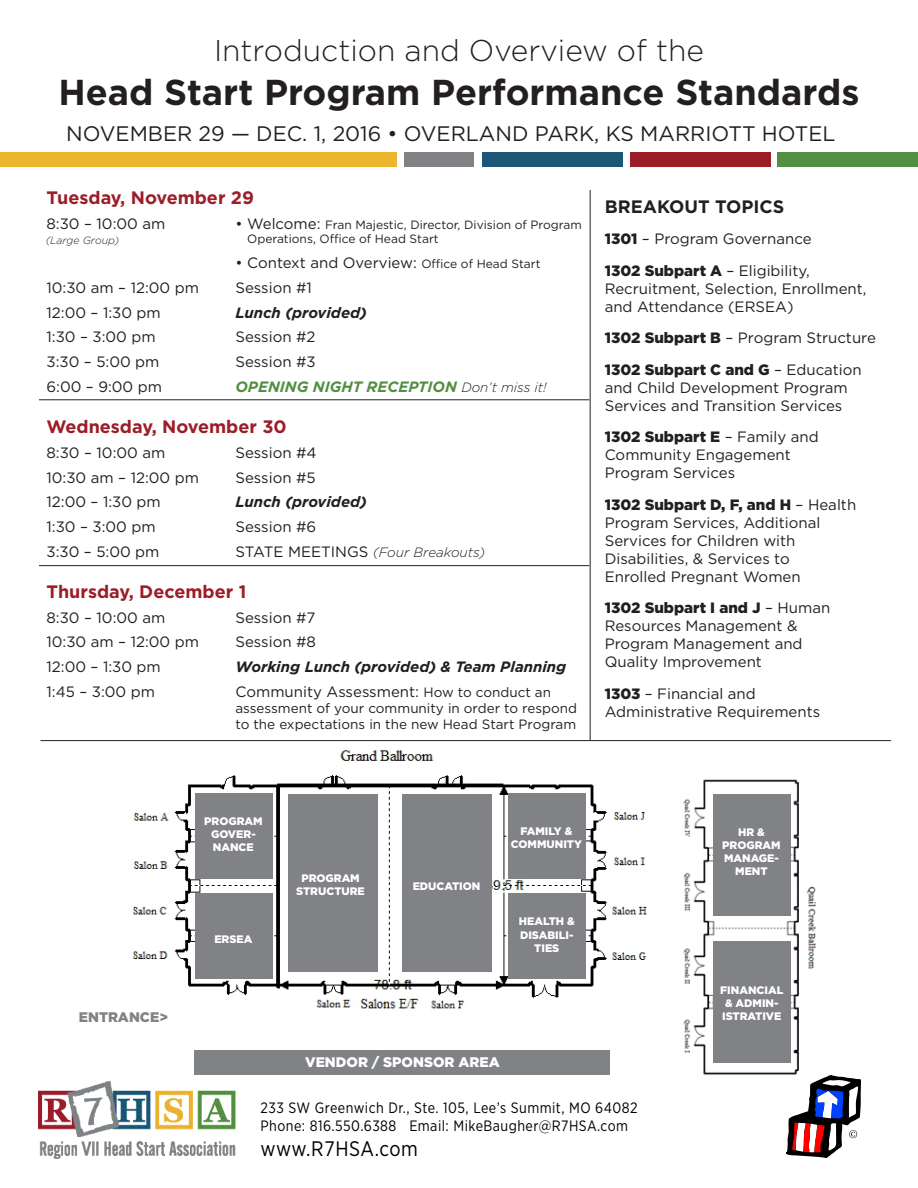
<style>
.page{position:relative;width:918px;height:1188px;background:#fff}
.page>*{position:absolute;margin:0;border:0;box-sizing:border-box;transform-origin:0 0}
.t1{font:700 36px "Gotham";color:#231f20}
.t2{font:300 30px "Gotham";color:#231f20}
.t3{font:21px "Gotham";color:#231f20}
.t4{font:21px "Gotham Narrow";letter-spacing:.025em;color:#000;scale:.96 1}
.t5{font:700 18px "Gotham";color:#9c1d28}
.t6{font:700 18px "Gotham";color:#231f20}
.t7{font:15px/18px "Gotham";color:#231f20}
.t8{font:15px "Gotham Narrow";letter-spacing:.03em;color:#000;scale:.96 1}
.t9{font:italic 700 15px "Gotham";color:#231f20}
.t10{font:italic 700 15px "Gotham";color:#528f41}
.t11{font:900 13.95px "Gotham";color:#fff}
.t12{font:900 13.95px "Gotham";color:#818286}
.t13{font:13.5px/16.2px "Gotham";color:#231f20}
.t14{font:italic 300 13.5px "Gotham";color:#231f20}
.t15{font:12px/14.4px "Gotham";color:#231f20}
.t16{font:900 10.95px/13px "Gotham";color:#fff;text-align:center}
.t17{font:italic 300 10.5px "Gotham";color:#231f20}
.s1{font-size:15px}
.s2{font-size:12px}
.s3{font-weight:300;font-size:13.5px;color:#231f20}
.s4{font-weight:400;font-style:normal;font-size:15px}
.s5{font-size:13.5px}
.s6{font-weight:900}
</style>
<div class="page">
<img style="left:133px;top:749px;width:683px;height:326px">
<svg style="left:787px;top:1075px;width:74px;height:83px"></svg>
<img style="left:39px;top:1082px;width:196px;height:77px">
<div style="left:0;top:152px;width:396px;height:15px;background:#edb52e"></div>
<div style="left:404px;top:152px;width:70px;height:15px;background:#818286"></div>
<div style="left:482px;top:152px;width:140px;height:15px;background:#1b5676"></div>
<div style="left:630px;top:152px;width:141px;height:15px;background:#9c1d28"></div>
<div style="left:777px;top:152px;width:141px;height:15px;background:#528f41"></div>
<hr style="left:590px;top:190px;width:1px;height:550px;background:#231f20">
<hr style="left:41px;top:740px;width:850px;height:1px;background:#231f20">
<hr style="left:39px;top:565px;width:550px;height:1px;background:#231f20">
<hr style="left:39px;top:399px;width:550px;height:1px;background:#231f20">
<div style="left:195px;top:794px;width:77px;height:85px;background:#818286"></div>
<div style="left:509px;top:794px;width:77px;height:85px;background:#818286"></div>
<div style="left:713px;top:794px;width:78px;height:122px;background:#818286"></div>
<div style="left:288px;top:794px;width:90px;height:177px;background:#818286"></div>
<div style="left:402px;top:794px;width:90px;height:177px;background:#818286"></div>
<div style="left:713px;top:941px;width:78px;height:122px;background:#818286"></div>
<div style="left:195px;top:894px;width:77px;height:85px;background:#818286"></div>
<div style="left:509px;top:894px;width:77px;height:85px;background:#818286"></div>
<div style="left:195px;top:1050px;width:415px;height:24px;background:#818286"></div>
<p class="t2" style="left:214px;top:32px;width:491px">Introduction and Overview of the</p>
<p class="t1" style="left:58px;top:68px;width:803px">Head Start Program Performance Standards</p>
<p class="t3" style="left:66px;top:120px;width:771px">NOVEMBER 29 — DEC. 1, 2016 • OVERLAND PARK, KS MARRIOTT HOTEL</p>
<p class="t5" style="left:46px;top:186px;width:209px">Tuesday, November 29</p>
<p class="t7" style="left:46px;top:214px;width:120px">8:30 – 10:00 am</p>
<p class="t15" style="left:247px;top:217px;width:336px;text-indent:-12px"><span class="s1">• Welcome:</span> Fran Majestic, Director, Division of Program<br>Operations, Office of Head Start</p>
<p class="t7" style="left:236px;top:254px;width:307px">• Context and Overview: <span class="s2">Office of Head Start</span></p>
<p class="t7" style="left:46px;top:278px;width:154px">10:30 am – 12:00 pm</p>
<p class="t7" style="left:236px;top:278px;width:78px">Session #1</p>
<p class="t7" style="left:46px;top:303px;width:116px">12:00 – 1:30 pm</p>
<p class="t9" style="left:236px;top:302px;width:133px">Lunch (provided)</p>
<p class="t7" style="left:46px;top:328px;width:111px">1:30 – 3:00 pm</p>
<p class="t7" style="left:236px;top:328px;width:82px">Session #2</p>
<p class="t7" style="left:46px;top:353px;width:115px">3:30 – 5:00 pm</p>
<p class="t7" style="left:236px;top:353px;width:82px">Session #3</p>
<p class="t7" style="left:46px;top:377px;width:117px">6:00 – 9:00 pm</p>
<p class="t10" style="left:236px;top:377px;width:313px">OPENING NIGHT RECEPTION <span class="s3">Don’t miss it!</span></p>
<p class="t5" style="left:46px;top:415px;width:242px">Wednesday, November 30</p>
<p class="t7" style="left:46px;top:443px;width:120px">8:30 – 10:00 am</p>
<p class="t7" style="left:236px;top:443px;width:83px">Session #4</p>
<p class="t7" style="left:46px;top:468px;width:154px">10:30 am – 12:00 pm</p>
<p class="t7" style="left:236px;top:468px;width:82px">Session #5</p>
<p class="t7" style="left:46px;top:493px;width:116px">12:00 – 1:30 pm</p>
<p class="t9" style="left:236px;top:492px;width:133px">Lunch (provided)</p>
<p class="t7" style="left:46px;top:517px;width:111px">1:30 – 3:00 pm</p>
<p class="t7" style="left:236px;top:517px;width:82px">Session #6</p>
<p class="t7" style="left:46px;top:542px;width:115px">3:30 – 5:00 pm</p>
<p class="t14" style="left:236px;top:544px;width:251px"><span class="s4">STATE MEETINGS</span> (Four Breakouts)</p>
<p class="t5" style="left:46px;top:580px;width:201px">Thursday, December 1</p>
<p class="t7" style="left:46px;top:608px;width:120px">8:30 – 10:00 am</p>
<p class="t7" style="left:236px;top:608px;width:82px">Session #7</p>
<p class="t7" style="left:46px;top:633px;width:154px">10:30 am – 12:00 pm</p>
<p class="t7" style="left:236px;top:633px;width:82px">Session #8</p>
<p class="t7" style="left:46px;top:658px;width:116px">12:00 – 1:30 pm</p>
<p class="t9" style="left:236px;top:657px;width:332px">Working Lunch (provided) &amp; Team Planning</p>
<p class="t7" style="left:46px;top:682px;width:110px">1:45 – 3:00 pm</p>
<p class="t7" style="left:236px;top:682px;width:317px">Community Assessment: <span class="s5">How to conduct an</span></p>
<p class="t13" style="left:236px;top:700px;width:343px">assessment of your community in order to respond to the expectations in the new Head Start Program</p>
<p class="t17" style="left:46px;top:234px;width:75px">(Large Group)</p>
<p class="t6" style="left:605px;top:194px;width:181px">BREAKOUT TOPICS</p>
<p class="t7" style="left:605px;top:230px;width:208px"><span class="s6">1301</span> – Program Governance</p>
<p class="t7" style="left:605px;top:261px;width:263px"><span class="s6">1302 Subpart A</span> – Eligibility,<br>Recruitment, Selection, Enrollment, and Attendance (ERSEA)</p>
<p class="t7" style="left:605px;top:329px;width:273px"><span class="s6">1302 Subpart B</span> – Program Structure</p>
<p class="t7" style="left:605px;top:360px;width:259px"><span class="s6">1302 Subpart C and G</span> – Education and Child Development Program<br>Services and Transition Services</p>
<p class="t7" style="left:605px;top:428px;width:216px"><span class="s6">1302 Subpart E</span> – Family and<br>Community Engagement<br>Program Services</p>
<p class="t7" style="left:605px;top:495px;width:253px"><span class="s6">1302 Subpart D, F, and H</span> – Health<br>Program Services, Additional<br>Services for Children with<br>Disabilities, &amp; Services to<br>Enrolled Pregnant Women</p>
<p class="t7" style="left:605px;top:599px;width:227px"><span class="s6">1302 Subpart I and J</span> – Human<br>Resources Management &amp;<br>Program Management and<br>Quality Improvement</p>
<p class="t7" style="left:605px;top:684px;width:217px"><span class="s6">1303</span> – Financial and<br>Administrative Requirements</p>
<p class="t12" style="left:79px;top:1007px;width:91px">ENTRANCE&gt;</p>
<p class="t16" style="left:204px;top:814px;width:60px">PROGRAM<br>GOVER-<br>NANCE</p>
<p class="t16" style="left:214px;top:933px;width:40px">ERSEA</p>
<p class="t16" style="left:296px;top:872px;width:70px">PROGRAM<br>STRUCTURE</p>
<p class="t16" style="left:413px;top:879px;width:69px">EDUCATION</p>
<p class="t16" style="left:511px;top:825px;width:73px">FAMILY &amp;<br>COMMUNITY</p>
<p class="t16" style="left:519px;top:915px;width:57px">HEALTH &amp;<br>DISABILI-<br>TIES</p>
<p class="t11" style="left:305px;top:1053px;width:196px">VENDOR / SPONSOR AREA</p>
<p class="t16" style="left:722px;top:825px;width:60px">HR &amp;<br>PROGRAM<br>MANAGE-<br>MENT</p>
<p class="t16" style="left:720px;top:984px;width:65px;text-align:left">FINANCIAL &amp; ADMIN-<br>ISTRATIVE</p>
<p class="t8" style="left:261px;top:1099px;width:394px">233 SW Greenwich Dr., Ste. 105, Lee’s Summit, MO 64082</p>
<p class="t8" style="left:261px;top:1117px;width:384px">Phone: 816.550.6388 Email: MikeBaugher@R7HSA.com</p>
<p class="t4" style="left:261px;top:1136px;width:166px">www.R7HSA.com</p>
</div>
